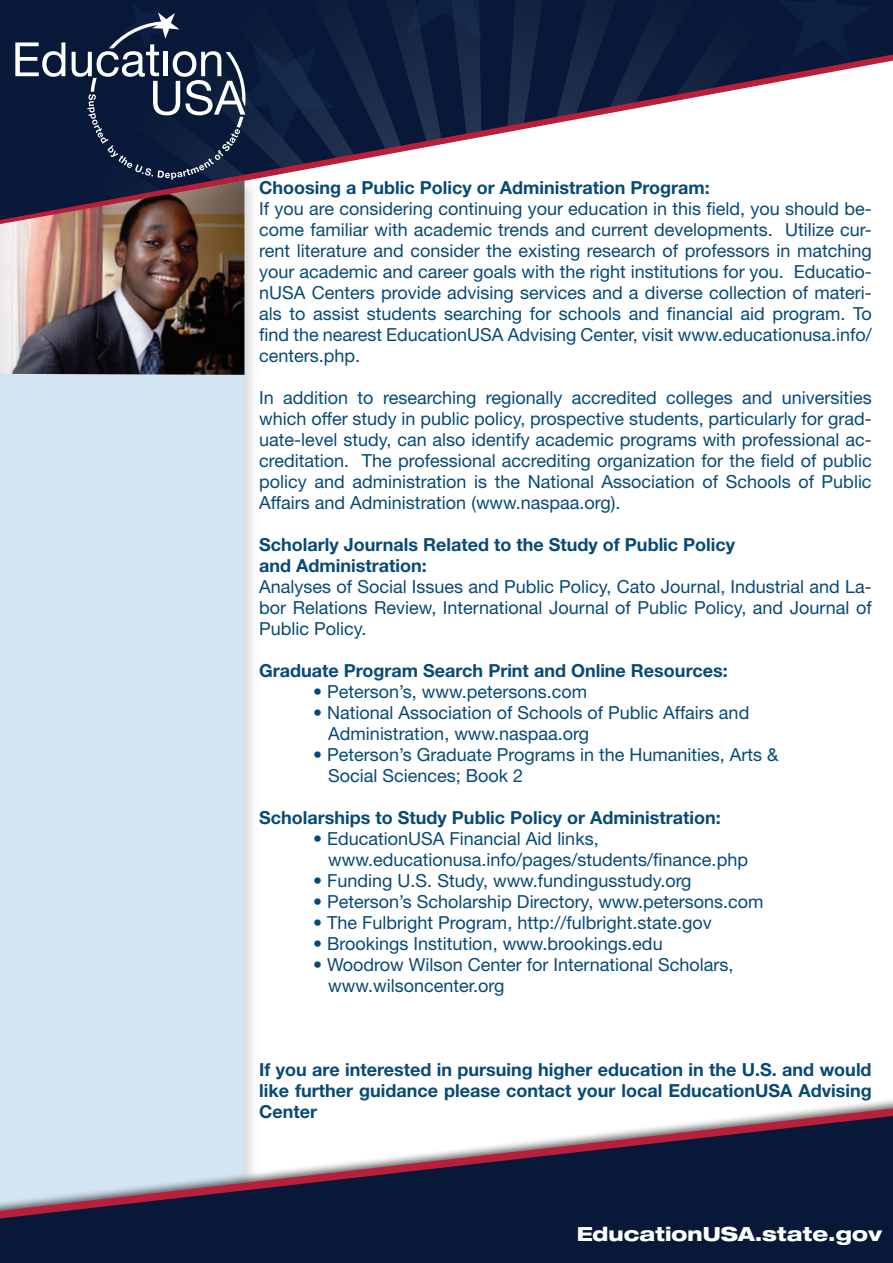
<style>
.page{position:relative;width:893px;height:1263px;background:#fff}
.page>*{position:absolute;margin:0;border:0;box-sizing:border-box;transform-origin:0 0}
.t1{font:800 expanded 19.5px "Helvetica Neue LT Std";color:#fff}
.t2{font:18px/21px "Helvetica Neue LT Std";color:#074a75;text-align:justify}
.t3{font:700 18px/21px "Helvetica Neue LT Std";color:#074a75;text-align:justify}
</style>
<div class="page">
<div style="left:0;top:0;width:893px;height:50px;background:#071838"></div>
<svg style="left:0;top:50px;width:893px;height:124px"></svg>
<svg style="left:15px;top:0;width:858px;height:178px"></svg>
<div style="left:0;top:174px;width:261px;height:1089px;background:#231f20;opacity:.75"></div>
<div style="left:0;top:375px;width:244px;height:721px;background:#d3e5f3"></div>
<div style="left:0;top:1096px;width:893px;height:167px;background:#231f20;opacity:.75"></div>
<svg style="left:0;top:1102px;width:893px;height:161px"></svg>
<img style="left:0;top:181px;width:244px;height:194px">
<p class="t3" style="left:259px;top:176px;width:452px">Choosing a Public Policy or Administration Program:</p>
<p class="t2" style="left:259px;top:197px;width:614px">If you are considering continuing your education in this field, you should be&shy;come familiar with academic trends and current developments. Utilize cur&shy;rent literature and consider the existing research of professors in matching your academic and career goals with the right institutions for you. Educatio&shy;nUSA Centers provide advising services and a diverse collection of materi&shy;als to assist students searching for schools and financial aid program. To find the nearest EducationUSA Advising Center, visit www.educationusa.info/ centers.php.</p>
<p class="t2" style="left:259px;top:386px;width:614px">In addition to researching regionally accredited colleges and universities which offer study in public policy, prospective students, particularly for grad&shy;uate-level study, can also identify academic programs with professional ac&shy;creditation. The professional accrediting organization for the field of public policy and administration is the National Association of Schools of Public Affairs and Administration (www.naspaa.org).</p>
<p class="t3" style="left:259px;top:533px;width:477px">Scholarly Journals Related to the Study of Public Policy</p>
<p class="t3" style="left:259px;top:554px;width:169px">and Administration:</p>
<p class="t2" style="left:259px;top:575px;width:614px">Analyses of Social Issues and Public Policy, Cato Journal, Industrial and La&shy;bor Relations Review, International Journal of Public Policy, and Journal of Public Policy.</p>
<p class="t3" style="left:259px;top:659px;width:470px">Graduate Program Search Print and Online Resources:</p>
<p class="t2" style="left:313px;top:680px;width:275px">• Peterson’s, www.petersons.com</p>
<p class="t2" style="left:313px;top:701px;width:438px">• National Association of Schools of Public Affairs and</p>
<p class="t2" style="left:328px;top:722px;width:262px">Administration, www.naspaa.org</p>
<p class="t2" style="left:313px;top:743px;width:467px">• Peterson’s Graduate Programs in the Humanities, Arts &amp;</p>
<p class="t2" style="left:328px;top:764px;width:197px">Social Sciences; Book 2</p>
<p class="t3" style="left:259px;top:806px;width:463px">Scholarships to Study Public Policy or Administration:</p>
<p class="t2" style="left:313px;top:827px;width:287px">• EducationUSA Financial Aid links,</p>
<p class="t2" style="left:328px;top:848px;width:421px">www.educationusa.info/pages/students/finance.php</p>
<p class="t2" style="left:313px;top:869px;width:380px">• Funding U.S. Study, www.fundingusstudy.org</p>
<p class="t2" style="left:313px;top:890px;width:452px">• Peterson’s Scholarship Directory, www.petersons.com</p>
<p class="t2" style="left:313px;top:911px;width:400px">• The Fulbright Program, http://fulbright.state.gov</p>
<p class="t2" style="left:313px;top:932px;width:351px">• Brookings Institution, www.brookings.edu</p>
<p class="t2" style="left:313px;top:953px;width:422px">• Woodrow Wilson Center for International Scholars,</p>
<p class="t2" style="left:328px;top:974px;width:178px">www.wilsoncenter.org</p>
<p class="t3" style="left:259px;top:1058px;width:614px">If you are interested in pursuing higher education in the U.S. and would like further guidance please contact your local EducationUSA Advising Center</p>
<p class="t1" style="left:577px;top:1222px;width:307px">EducationUSA.state.gov</p>
</div>
